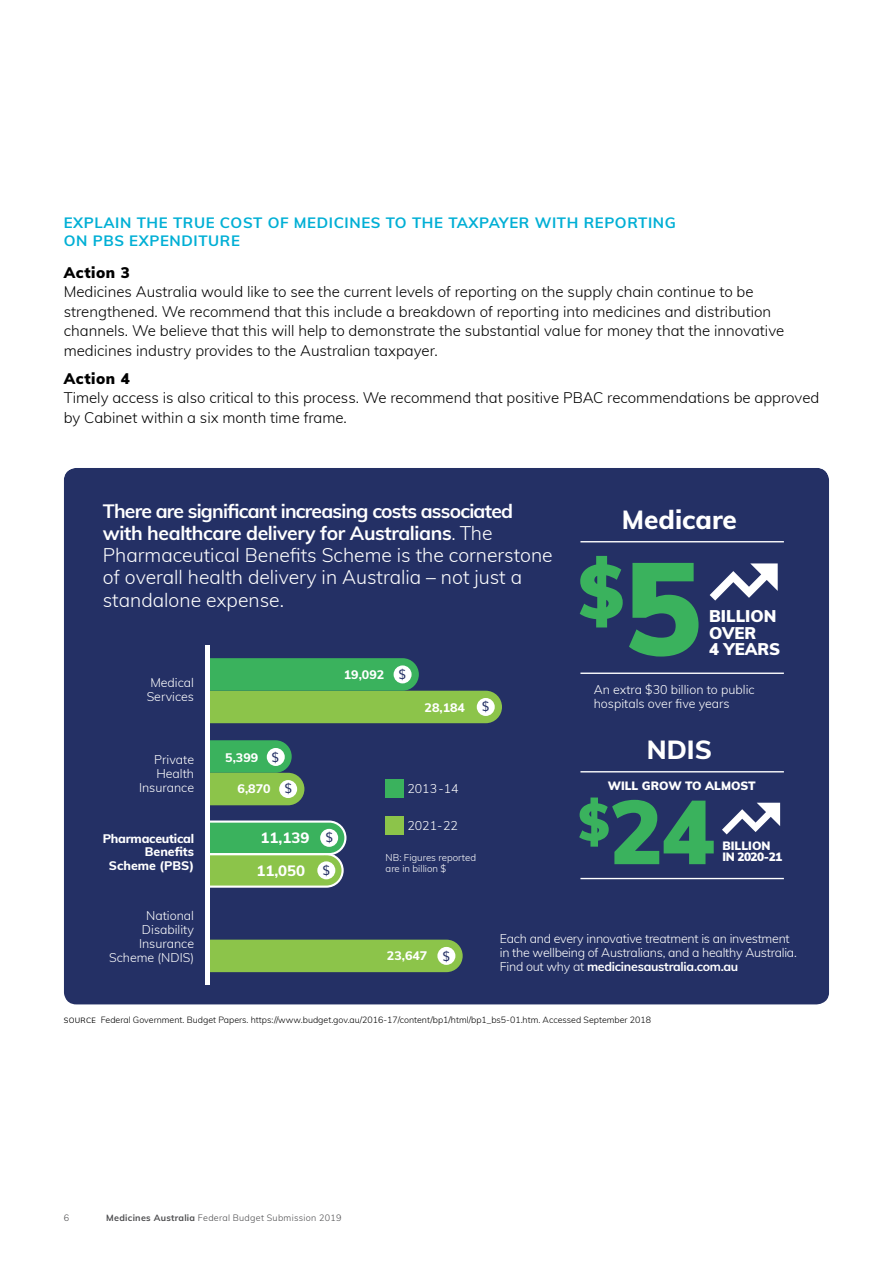
<style>
.page{position:relative;width:893px;height:1263px;background:#fff}
.page>*{position:absolute;margin:0;border:0;box-sizing:border-box;transform-origin:0 0}
.t1{font:900 89.25px "Muli";color:#3ab25d}
.t2{font:900 75.9px "Muli";color:#3ab25d}
.t3{font:800 26.25px "Muli";color:#fff}
.t4{font:300 19.35px/22px "Muli";color:#fff}
.t5{font:900 16.5px/16.5px "Muli";color:#fff}
.BodyText{font:300 15px/19.5px "Muli";color:#000}
.t6{font:700 15px/18px "Muli";letter-spacing:.04em;color:#00afd5}
.t7{font:800 15px "Muli";color:#fff}
.t8{font:12.9px "Muli";color:#243065}
.t9{font:300 12.45px/13.8px "Muli";color:#fff}
.t10{font:300 12.45px/13.8px "Muli";letter-spacing:-.02em;color:#fff}
.t11{font:800 12.45px/13.8px "Muli";letter-spacing:-.02em;color:#fff;text-align:right}
.t12{font:800 12.45px "Muli";color:#fff}
.t13{font:900 11.85px/11.9px "Muli";color:#fff}
.t14{font:300 9.6px/11.1px "Muli";color:#fff}
.t15{font:300 9px "Muli";letter-spacing:.03em;color:#4d4d4f}
.SOURCE_text{font:300 8.85px "Muli";color:#000}
.s1{font-weight:900}
.s2{font-weight:700}
.s3{font-size:130.05px}
.s4{font-weight:400;font-size:7.5px}
</style>
<div class="page">
<div style="left:64px;top:468px;width:765px;height:536px;background:#243065"></div>
<svg style="left:210px;top:658px;width:292px;height:65px;background:#5ea555"></svg>
<div style="left:394px;top:665px;width:18px;height:18px;background:#fff;border-radius:50%"></div>
<div style="left:477px;top:698px;width:18px;height:18px;background:#fff;border-radius:50%"></div>
<svg style="left:210px;top:740px;width:94px;height:65px;background:#5eab55"></svg>
<div style="left:267px;top:748px;width:18px;height:18px;background:#fff;border-radius:50%"></div>
<div style="left:279px;top:780px;width:18px;height:18px;background:#fff;border-radius:50%"></div>
<svg style="left:210px;top:820px;width:136px;height:68px;background:#71bc67"></svg>
<div style="left:320px;top:829px;width:18px;height:18px;background:#fff;border-radius:50%"></div>
<div style="left:317px;top:861px;width:18px;height:18px;background:#fff;border-radius:50%"></div>
<div style="left:210px;top:940px;width:253px;height:32px;background:#8cc44a"></div>
<div style="left:437px;top:947px;width:18px;height:18px;background:#fff;border-radius:50%"></div>
<div style="left:205px;top:645px;width:5px;height:340px;background:#fff"></div>
<div style="left:385px;top:779px;width:18px;height:19px;background:#3ab25d"></div>
<div style="left:385px;top:816px;width:18px;height:19px;background:#8cc44a"></div>
<svg style="left:710px;top:563px;width:68px;height:38px"></svg>
<hr style="left:580px;top:541px;width:204px;height:1px;background:#fff">
<svg style="left:722px;top:803px;width:58px;height:31px"></svg>
<hr style="left:580px;top:771px;width:204px;height:1px;background:#fff">
<hr style="left:580px;top:878px;width:204px;height:1px;background:#fff">
<hr style="left:580px;top:672px;width:204px;height:2px;background:#fff">
<h3 class="t6" style="left:64px;top:213px;width:614px">EXPLAIN THE TRUE COST OF MEDICINES TO THE TAXPAYER WITH REPORTING<br>ON PBS EXPENDITURE</h3>
<p class="BodyText" style="left:64px;top:262px;width:722px"><span class="s1">Action 3<br></span>Medicines Australia would like to see the current levels of reporting on the supply chain continue to be strengthened. We recommend that this include a breakdown of reporting into medicines and distribution channels. We believe that this will help to demonstrate the substantial value for money that the innovative medicines industry provides to the Australian taxpayer.</p>
<p class="BodyText" style="left:64px;top:368px;width:757px"><span class="s1">Action 4<br></span>Timely access is also critical to this process. We recommend that positive PBAC recommendations be approved by Cabinet within a six month time frame.</p>
<p class="t4" style="left:103px;top:499px;width:451px"><span class="s2">There are significant increasing costs associated with healthcare delivery for Australians</span>. The Pharmaceutical Benefits Scheme is the cornerstone of overall health delivery in Australia – not just a standalone expense.</p>
<p class="t9" style="left:147px;top:675px;width:49px">Medical<br>Services</p>
<p class="t12" style="left:344px;top:666px;width:42px">19,092</p>
<p class="t8" style="left:398px;top:664px;width:9px">$</p>
<p class="t12" style="left:425px;top:698px;width:42px">28,184</p>
<p class="t8" style="left:482px;top:696px;width:9px">$</p>
<p class="t3" style="left:622px;top:501px;width:117px">Medicare</p>
<p class="t2" style="left:578px;top:535px;width:125px">$<span class="s3">5</span></p>
<p class="t5" style="left:709px;top:607px;width:73px">BILLION<br>OVER<br>4 YEARS</p>
<p class="t9" style="left:594px;top:682px;width:162px">An extra $30 billion to public hospitals over five years</p>
<p class="t9" style="left:139px;top:752px;width:56px;text-align:right">Private<br>Health<br>Insurance</p>
<p class="t11" style="left:103px;top:831px;width:93px">Pharmaceutical<br>Benefits<br>Scheme (PBS)</p>
<p class="t9" style="left:109px;top:908px;width:86px;text-align:right">National<br>Disability<br>Insurance<br>Scheme (NDIS)</p>
<p class="t12" style="left:225px;top:748px;width:34px">5,399</p>
<p class="t8" style="left:272px;top:746px;width:9px">$</p>
<p class="t12" style="left:238px;top:780px;width:34px">6,870</p>
<p class="t8" style="left:284px;top:778px;width:9px">$</p>
<p class="t7" style="left:261px;top:827px;width:50px">11,139</p>
<p class="t7" style="left:256px;top:860px;width:50px">11,050</p>
<p class="t8" style="left:325px;top:827px;width:9px">$</p>
<p class="t8" style="left:323px;top:860px;width:9px">$</p>
<p class="t9" style="left:407px;top:781px;width:53px">2013-14</p>
<p class="t9" style="left:407px;top:818px;width:52px">2021-22</p>
<p class="t14" style="left:386px;top:851px;width:92px">NB: Figures reported are in billion $</p>
<p class="t12" style="left:387px;top:946px;width:42px">23,647</p>
<p class="t8" style="left:442px;top:945px;width:9px">$</p>
<p class="t3" style="left:647px;top:731px;width:67px">NDIS</p>
<p class="t1" style="left:578px;top:766px;width:138px"><sup>$</sup>24</p>
<p class="t13" style="left:608px;top:779px;width:150px">WILL GROW TO ALMOST</p>
<p class="t13" style="left:723px;top:839px;width:61px">BILLION<br>IN 2020-21</p>
<p class="t10" style="left:500px;top:931px;width:298px">Each and every innovative treatment is an investment in the wellbeing of Australians, and a healthy Australia.<br>Find out why at <span class="s2">medicinesaustralia.com.au</span></p>
<p class="SOURCE_text" style="left:64px;top:1013px;width:589px"><span class="s4">SOURCE</span> Federal Government. Budget Papers. https://www.budget.gov.au/2016-17/content/bp1/html/bp1_bs5-01.htm. Accessed September 2018</p>
<p class="t15" style="left:64px;top:1211px;width:7px">6</p>
<p class="t15" style="left:106px;top:1211px;width:237px"><span class="s2">Medicines Australia</span> Federal Budget Submission 2019</p>
</div>
